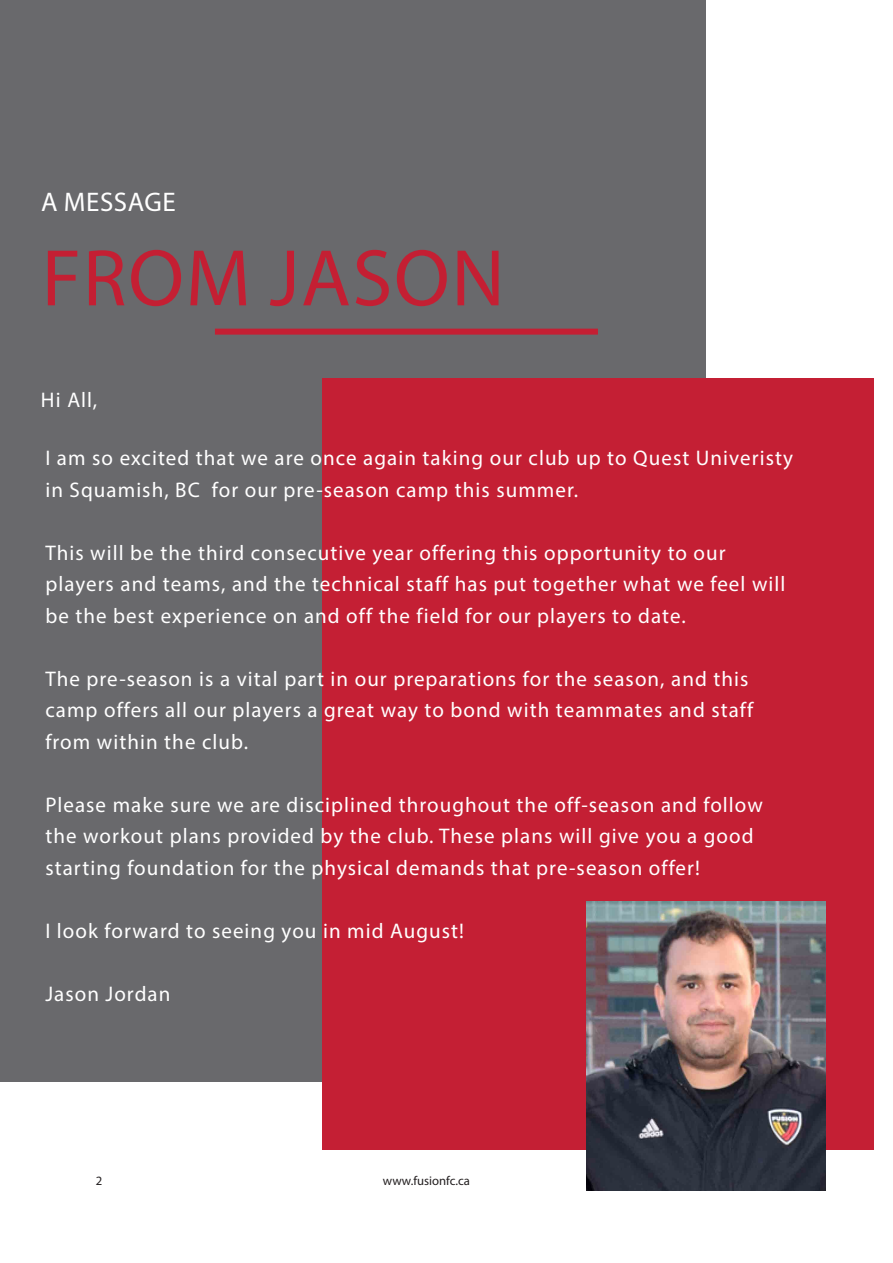
<style>
.page{position:relative;width:893px;height:1263px;background:#fff}
.page>*{position:absolute;margin:0;border:0;box-sizing:border-box;transform-origin:0 0}
.Page_Header_-_Blue{font:81px "Myriad Pro";letter-spacing:.02em;color:#c41f33}
.Page_Header_-_White{font:27px "Myriad Pro";letter-spacing:.02em;color:#fff}
.Page_Body_Text_-_Whi{font:21.15px/31.5px "Myriad Pro";letter-spacing:.05em;color:#fff}
.t1{font:12.75px "Myriad Pro";color:#231f20}
</style>
<div class="page">
<div style="left:0;top:0;width:706px;height:1082px;background:#69696c"></div>
<div style="left:322px;top:378px;width:552px;height:771px;background:#c41f34"></div>
<div style="left:215px;top:329px;width:383px;height:6px;background:#c41f33"></div>
<img style="left:586px;top:902px;width:239px;height:289px">
<p class="Page_Header_-_White" style="left:41px;top:185px;width:136px">A MESSAGE</p>
<p class="Page_Header_-_Blue" style="left:42px;top:228px;width:464px">FROM JASON</p>
<p class="Page_Body_Text_-_Whi" style="left:41px;top:383px;width:58px">Hi All,</p>
<p class="Page_Body_Text_-_Whi" style="left:45px;top:442px;width:749px">I am so excited that we are once again taking our club up to Quest Univeristy in Squamish, BC for our pre-season camp this summer.</p>
<p class="Page_Body_Text_-_Whi" style="left:45px;top:536px;width:741px">This will be the third consecutive year offering this opportunity to our players and teams, and the technical staff has put together what we feel will be the best experience on and off the field for our players to date.</p>
<p class="Page_Body_Text_-_Whi" style="left:45px;top:662px;width:709px">The pre-season is a vital part in our preparations for the season, and this camp offers all our players a great way to bond with teammates and staff from within the club.</p>
<p class="Page_Body_Text_-_Whi" style="left:45px;top:788px;width:719px">Please make sure we are disciplined throughout the off-season and follow the workout plans provided by the club. These plans will give you a good starting foundation for the physical demands that pre-season offer!</p>
<p class="Page_Body_Text_-_Whi" style="left:45px;top:914px;width:420px">I look forward to seeing you in mid August!</p>
<p class="Page_Body_Text_-_Whi" style="left:45px;top:977px;width:126px">Jason Jordan</p>
<p class="t1" style="left:96px;top:1173px;width:8px">2</p>
<p class="t1" style="left:383px;top:1173px;width:89px">www.fusionfc.ca</p>
</div>
